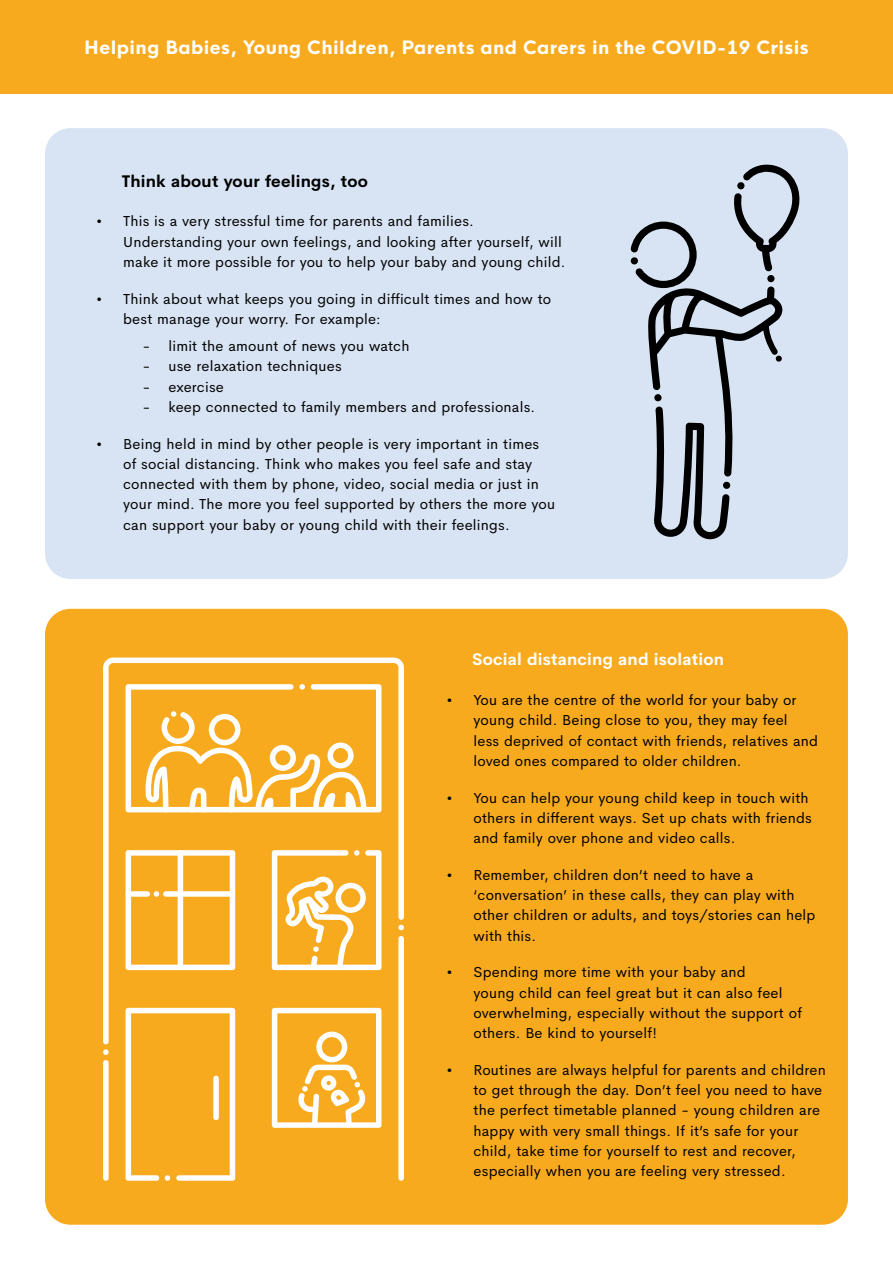
<style>
.page{position:relative;width:893px;height:1263px;background:#fff}
.page>*{position:absolute;margin:0;border:0;box-sizing:border-box;transform-origin:0 0}
.t1{font:18px "HK Nova Extra Bold R";letter-spacing:.025em;color:#fff}
.t2{font:700 16.5px "Cerebri Sans";letter-spacing:.015em;color:#fff}
.t3{font:700 16.5px "Cerebri Sans";letter-spacing:.015em;color:#000}
.t4{font:14.55px/20.2px "Cerebri Sans";letter-spacing:.015em;color:#000}
</style>
<div class="page">
<div style="left:0;top:0;width:893px;height:94px;background:#f8aa1f"></div>
<div style="left:45px;top:128px;width:803px;height:451px;background:#d8e4f3;border-radius:26px"></div>
<div style="left:45px;top:609px;width:803px;height:616px;background:#f8aa1f;border-radius:26px"></div>
<svg style="left:630px;top:164px;width:170px;height:375px"></svg>
<div style="left:398px;top:936px;width:6px;height:245px;background:#fff;border-radius:3px"></div>
<svg style="left:103px;top:657px;width:301px;height:387px"></svg>
<div style="left:103px;top:1060px;width:6px;height:121px;background:#fff;border-radius:3px"></div>
<svg style="left:103px;top:1049px;width:6px;height:6px"></svg>
<svg style="left:126px;top:1008px;width:109px;height:173px"></svg>
<svg style="left:126px;top:850px;width:109px;height:120px"></svg>
<svg style="left:272px;top:850px;width:109px;height:120px"></svg>
<svg style="left:126px;top:684px;width:255px;height:128px"></svg>
<svg style="left:398px;top:925px;width:6px;height:5px"></svg>
<svg style="left:272px;top:1008px;width:109px;height:120px"></svg>
<div style="left:213px;top:1076px;width:6px;height:44px;background:#fff;border-radius:3px"></div>
<p class="t1" style="left:84px;top:32px;width:726px">Helping Babies, Young Children, Parents and Carers in the COVID-19 Crisis</p>
<p class="t3" style="left:122px;top:168px;width:248px">Think about your feelings, too</p>
<p class="t4" style="left:123px;top:210px;width:444px;text-indent:-27px">• This is a very stressful time for parents and families.<br>Understanding your own feelings, and looking after yourself, will make it more possible for you to help your baby and young child.</p>
<p class="t4" style="left:123px;top:287px;width:430px;text-indent:-27px">• Think about what keeps you going in difficult times and how to best manage your worry. For example:</p>
<p class="t4" style="left:143px;top:335px;width:268px">- limit the amount of news you watch</p>
<p class="t4" style="left:143px;top:355px;width:200px">- use relaxation techniques</p>
<p class="t4" style="left:143px;top:375px;width:83px">- exercise</p>
<p class="t4" style="left:143px;top:395px;width:394px">- keep connected to family members and professionals.</p>
<p class="t4" style="left:123px;top:432px;width:434px;text-indent:-27px">• Being held in mind by other people is very important in times of social distancing. Think who makes you feel safe and stay connected with them by phone, video, social media or just in your mind. The more you feel supported by others the more you can support your baby or young child with their feelings.</p>
<p class="t2" style="left:472px;top:646px;width:253px">Social distancing and isolation</p>
<p class="t4" style="left:473px;top:689px;width:346px;text-indent:-27px">• You are the centre of the world for your baby or young child. Being close to you, they may feel<br>less deprived of contact with friends, relatives and loved ones compared to older children.</p>
<p class="t4" style="left:473px;top:786px;width:340px;text-indent:-27px">• You can help your young child keep in touch with others in different ways. Set up chats with friends and family over phone and video calls.</p>
<p class="t4" style="left:473px;top:863px;width:343px;text-indent:-27px">• Remember, children don’t need to have a ‘conversation’ in these calls, they can play with other children or adults, and toys/stories can help with this.</p>
<p class="t4" style="left:473px;top:961px;width:330px;text-indent:-27px">• Spending more time with your baby and<br>young child can feel great but it can also feel overwhelming, especially without the support of others. Be kind to yourself!</p>
<p class="t4" style="left:473px;top:1058px;width:354px;text-indent:-27px">• Routines are always helpful for parents and children to get through the day. Don’t feel you need to have the perfect timetable planned - young children are happy with very small things. If it’s safe for your child, take time for yourself to rest and recover, especially when you are feeling very stressed.</p>
</div>
